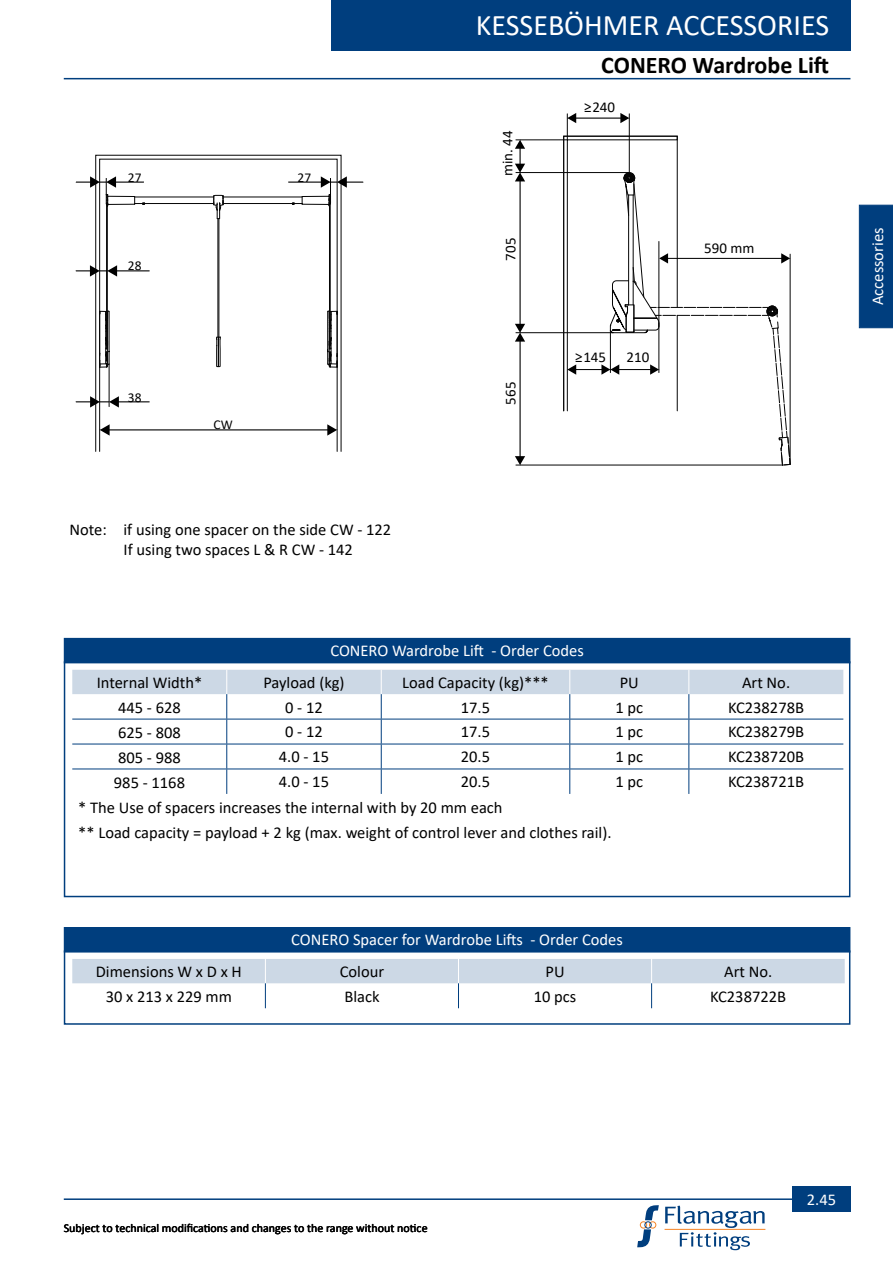
<style>
.page{position:relative;width:893px;height:1263px;background:#fff}
.page>*{position:absolute;margin:0;border:0;box-sizing:border-box;transform-origin:0 0}
.t1{font:30px "Calibri";letter-spacing:-.005em;color:#fff}
.t2{font:700 24px "Calibri";color:#000}
.t3{font:16.5px/24.9px "Calibri";color:#000}
.t4{font:16.5px "Calibri";color:#fff}
.t5{font:15px "Calibri";color:#000}
.t6{font:13.5px "Calibri";letter-spacing:.01em;color:#000}
.t7{font:12px "Calibri";color:#000}
</style>
<div class="page">
<div style="left:331px;top:0;width:519px;height:50px;background:#003e7e"></div>
<hr style="left:64px;top:78px;width:786px;height:1px;background:#003e7e">
<hr style="left:64px;top:1198px;width:786px;height:2px;background:#003e7e">
<svg style="left:637px;top:1205px;width:22px;height:42px"></svg>
<svg style="left:665px;top:1205px;width:100px;height:45px"></svg>
<hr style="left:665px;top:1229px;width:100px;height:1px;background:#f58426">
<div style="left:792px;top:1186px;width:58px;height:26px;background:#003e7e"></div>
<div style="left:859px;top:205px;width:34px;height:123px;background:#003e7e"></div>
<div style="left:65px;top:639px;width:785px;height:24px;background:#003e7e"></div>
<div style="left:64px;top:638px;width:786px;height:25px;border:2px solid #003e7e"></div>
<div style="left:64px;top:661px;width:786px;height:236px;border:2px solid #003e7e"></div>
<svg style="left:72px;top:670px;width:771px;height:124px"></svg>
<hr style="left:72px;top:719px;width:155px;height:1px;background:#003e7e">
<hr style="left:227px;top:719px;width:154px;height:1px;background:#003e7e">
<hr style="left:381px;top:719px;width:189px;height:1px;background:#003e7e">
<hr style="left:570px;top:719px;width:119px;height:1px;background:#003e7e">
<hr style="left:689px;top:719px;width:154px;height:1px;background:#003e7e">
<hr style="left:72px;top:744px;width:155px;height:1px;background:#003e7e">
<hr style="left:227px;top:744px;width:154px;height:1px;background:#003e7e">
<hr style="left:381px;top:744px;width:189px;height:1px;background:#003e7e">
<hr style="left:570px;top:744px;width:119px;height:1px;background:#003e7e">
<hr style="left:689px;top:744px;width:154px;height:1px;background:#003e7e">
<hr style="left:72px;top:769px;width:155px;height:1px;background:#003e7e">
<hr style="left:227px;top:769px;width:154px;height:1px;background:#003e7e">
<hr style="left:381px;top:769px;width:189px;height:1px;background:#003e7e">
<hr style="left:570px;top:769px;width:119px;height:1px;background:#003e7e">
<hr style="left:689px;top:769px;width:154px;height:1px;background:#003e7e">
<div style="left:65px;top:928px;width:785px;height:24px;background:#003e7e"></div>
<div style="left:64px;top:927px;width:786px;height:25px;border:2px solid #003e7e"></div>
<div style="left:64px;top:950px;width:786px;height:75px;border:2px solid #003e7e"></div>
<svg style="left:72px;top:959px;width:773px;height:49px"></svg>
<svg style="left:216px;top:330px;width:5px;height:38px"></svg>
<hr style="left:218px;top:219px;width:1px;height:118px;background:#050505">
<hr style="left:219px;top:219px;width:1px;height:118px;background:#050505">
<svg style="left:213px;top:195px;width:11px;height:24px"></svg>
<hr style="left:145px;top:203px;width:69px;height:1px;background:#050505">
<hr style="left:223px;top:203px;width:69px;height:1px;background:#050505">
<hr style="left:135px;top:197px;width:79px;height:1px;background:#050505">
<hr style="left:223px;top:197px;width:79px;height:1px;background:#050505">
<hr style="left:329px;top:203px;width:1px;height:146px;background:#050505">
<hr style="left:330px;top:203px;width:1px;height:146px;background:#050505">
<svg style="left:327px;top:311px;width:11px;height:57px"></svg>
<hr style="left:106px;top:203px;width:1px;height:146px;background:#050505">
<hr style="left:107px;top:203px;width:1px;height:146px;background:#050505">
<svg style="left:99px;top:311px;width:11px;height:57px"></svg>
<hr style="left:108px;top:430px;width:221px;height:1px;background:#000">
<svg style="left:100px;top:424px;width:10px;height:12px"></svg>
<svg style="left:327px;top:424px;width:10px;height:12px"></svg>
<hr style="left:288px;top:182px;width:34px;height:1px;background:#000">
<hr style="left:117px;top:402px;width:33px;height:1px;background:#000">
<svg style="left:76px;top:396px;width:43px;height:12px"></svg>
<hr style="left:115px;top:271px;width:35px;height:1px;background:#000">
<svg style="left:76px;top:265px;width:41px;height:12px"></svg>
<hr style="left:109px;top:364px;width:1px;height:43px;background:#050505">
<svg style="left:76px;top:176px;width:69px;height:31px"></svg>
<svg style="left:292px;top:176px;width:71px;height:31px"></svg>
<hr style="left:520px;top:340px;width:1px;height:118px;background:#000">
<svg style="left:515px;top:456px;width:10px;height:9px"></svg>
<hr style="left:520px;top:180px;width:1px;height:145px;background:#000">
<svg style="left:515px;top:324px;width:10px;height:18px"></svg>
<hr style="left:516px;top:172px;width:113px;height:1px;background:#050505">
<hr style="left:516px;top:332px;width:97px;height:1px;background:#050505">
<hr style="left:516px;top:465px;width:267px;height:1px;background:#050505">
<svg style="left:515px;top:140px;width:10px;height:41px"></svg>
<hr style="left:516px;top:140px;width:51px;height:1px;background:#050505">
<svg style="left:563px;top:113px;width:228px;height:353px"></svg>
<p class="t6" style="left:128px;top:168px;width:15px">27</p>
<p class="t6" style="left:128px;top:256px;width:15px">28</p>
<p class="t6" style="left:128px;top:388px;width:15px">38</p>
<p class="t6" style="left:298px;top:168px;width:15px">27</p>
<p class="t6" style="left:213px;top:416px;width:21px">CW</p>
<h1 class="t1" style="left:476px;top:4px;width:355px">KESSEBÖHMER ACCESSORIES</h1>
<h1 class="t1" style="left:616px;top:7px;width:235px">Faber cooker hoods</h1>
<h2 class="t2" style="left:601px;top:48px;width:229px">CONERO Wardrobe Lift</h2>
<p class="t5" style="left:497px;top:176px;width:47px;rotate:-90deg">min. 44</p>
<p class="t5" style="left:500px;top:261px;width:24px;rotate:-90deg">705</p>
<p class="t5" style="left:500px;top:405px;width:24px;rotate:-90deg">565</p>
<p class="t5" style="left:584px;top:97px;width:33px">≥240</p>
<p class="t5" style="left:575px;top:347px;width:33px">≥145</p>
<p class="t5" style="left:626px;top:347px;width:24px">210</p>
<p class="t5" style="left:704px;top:238px;width:52px">590 mm</p>
<p class="t4" style="left:866px;top:305px;width:79px;rotate:-90deg">Accessories</p>
<p class="t3" style="left:124px;top:520px;width:269px;line-height:19.8px;text-indent:-54px">Note: if using one spacer on the side CW - 122<br>If using two spaces L &amp; R CW - 142</p>
<p class="t6" style="left:298px;top:533px;width:15px">27</p>
<p class="t6" style="left:128px;top:533px;width:15px">57</p>
<p class="t4" style="left:330px;top:639px;width:255px">CONERO Wardrobe Lift - Order Codes</p>
<p class="t3" style="left:97px;top:670px;width:107px">Internal Width*</p>
<p class="t3" style="left:263px;top:670px;width:83px">Payload (kg)</p>
<p class="t3" style="left:402px;top:670px;width:148px">Load Capacity (kg)***</p>
<p class="t3" style="left:620px;top:670px;width:21px">PU</p>
<p class="t3" style="left:742px;top:670px;width:50px">Art No.</p>
<p class="t3" style="left:118px;top:694px;width:64px">445 - 628</p>
<p class="t3" style="left:285px;top:694px;width:39px">0 - 12</p>
<p class="t3" style="left:461px;top:694px;width:31px">17.5</p>
<p class="t3" style="left:615px;top:694px;width:29px">1 pc</p>
<p class="t3" style="left:728px;top:694px;width:77px">KC238278B</p>
<p class="t3" style="left:118px;top:719px;width:64px">625 - 808</p>
<p class="t3" style="left:285px;top:719px;width:39px">0 - 12</p>
<p class="t3" style="left:461px;top:719px;width:31px">17.5</p>
<p class="t3" style="left:615px;top:719px;width:29px">1 pc</p>
<p class="t3" style="left:728px;top:719px;width:77px">KC238279B</p>
<p class="t3" style="left:118px;top:744px;width:64px">805 - 988</p>
<p class="t3" style="left:279px;top:744px;width:52px">4.0 - 15</p>
<p class="t3" style="left:461px;top:744px;width:31px">20.5</p>
<p class="t3" style="left:615px;top:744px;width:29px">1 pc</p>
<p class="t3" style="left:728px;top:744px;width:77px">KC238720B</p>
<p class="t3" style="left:114px;top:769px;width:73px">985 - 1168</p>
<p class="t3" style="left:279px;top:769px;width:52px">4.0 - 15</p>
<p class="t3" style="left:461px;top:769px;width:31px">20.5</p>
<p class="t3" style="left:615px;top:769px;width:29px">1 pc</p>
<p class="t3" style="left:728px;top:769px;width:77px">KC238721B</p>
<p class="t3" style="left:78px;top:794px;width:535px">* The Use of spacers increases the internal with by 20 mm each<br>** Load capacity = payload + 2 kg (max. weight of control lever and clothes rail).</p>
<p class="t6" style="left:130px;top:751px;width:15px">68</p>
<p class="t6" style="left:636px;top:776px;width:21px">CW</p>
<p class="t4" style="left:291px;top:928px;width:333px">CONERO Spacer for Wardrobe Lifts - Order Codes</p>
<p class="t3" style="left:96px;top:959px;width:148px">Dimensions W x D x H</p>
<p class="t3" style="left:340px;top:959px;width:46px">Colour</p>
<p class="t3" style="left:545px;top:959px;width:21px">PU</p>
<p class="t3" style="left:724px;top:959px;width:50px">Art No.</p>
<p class="t3" style="left:106px;top:984px;width:128px">30 x 213 x 229 mm</p>
<p class="t3" style="left:344px;top:983px;width:37px">Black</p>
<p class="t3" style="left:534px;top:983px;width:44px">10 pcs</p>
<p class="t3" style="left:710px;top:983px;width:77px">KC238722B</p>
<p class="t7" style="left:64px;top:1220px;width:365px">Subject to technical modifications and changes to the range without notice</p>
<p class="t4" style="left:807px;top:1188px;width:31px">2.45</p>
</div>
